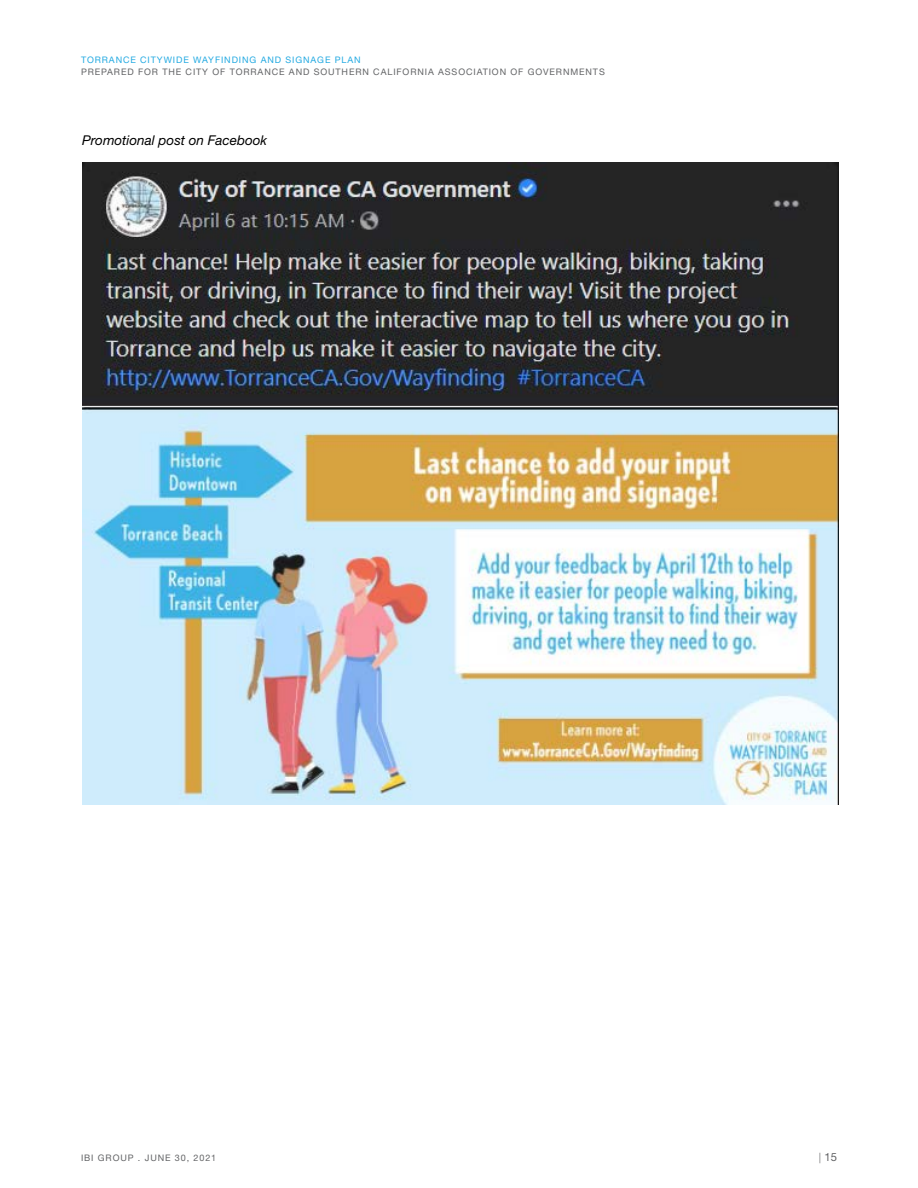
<style>
.page{position:relative;width:918px;height:1188px;background:#fff}
.page>*{position:absolute;margin:0;border:0;box-sizing:border-box;transform-origin:0 0}
.t1{font:italic 13.5px "Helvetica Neue LT Std";color:#000}
.t2{font:11.25px "Helvetica Neue LT Std";color:#636466}
.t3{font:9px "Helvetica Neue LT Std";letter-spacing:.1em;color:#636466}
.t4{font:9px "Helvetica Neue LT Std";letter-spacing:.1em;color:#25aae2}
.s1{font-weight:300;font-size:10.5px}
</style>
<div class="page">
<img style="left:82px;top:162px;width:756px;height:643px">
<p class="t4" style="left:81px;top:55px;width:281px">TORRANCE CITYWIDE WAYFINDING AND SIGNAGE PLAN</p>
<p class="t3" style="left:81px;top:67px;width:525px">PREPARED FOR THE CITY OF TORRANCE AND SOUTHERN CALIFORNIA ASSOCIATION OF GOVERNMENTS</p>
<p class="t1" style="left:82px;top:132px;width:187px">Promotional post on Facebook</p>
<p class="t3" style="left:81px;top:1152px;width:137px">IBI GROUP . JUNE 30, 2021</p>
<p class="t2" style="left:819px;top:1150px;width:20px"><span class="s1">|</span> 15</p>
</div>
